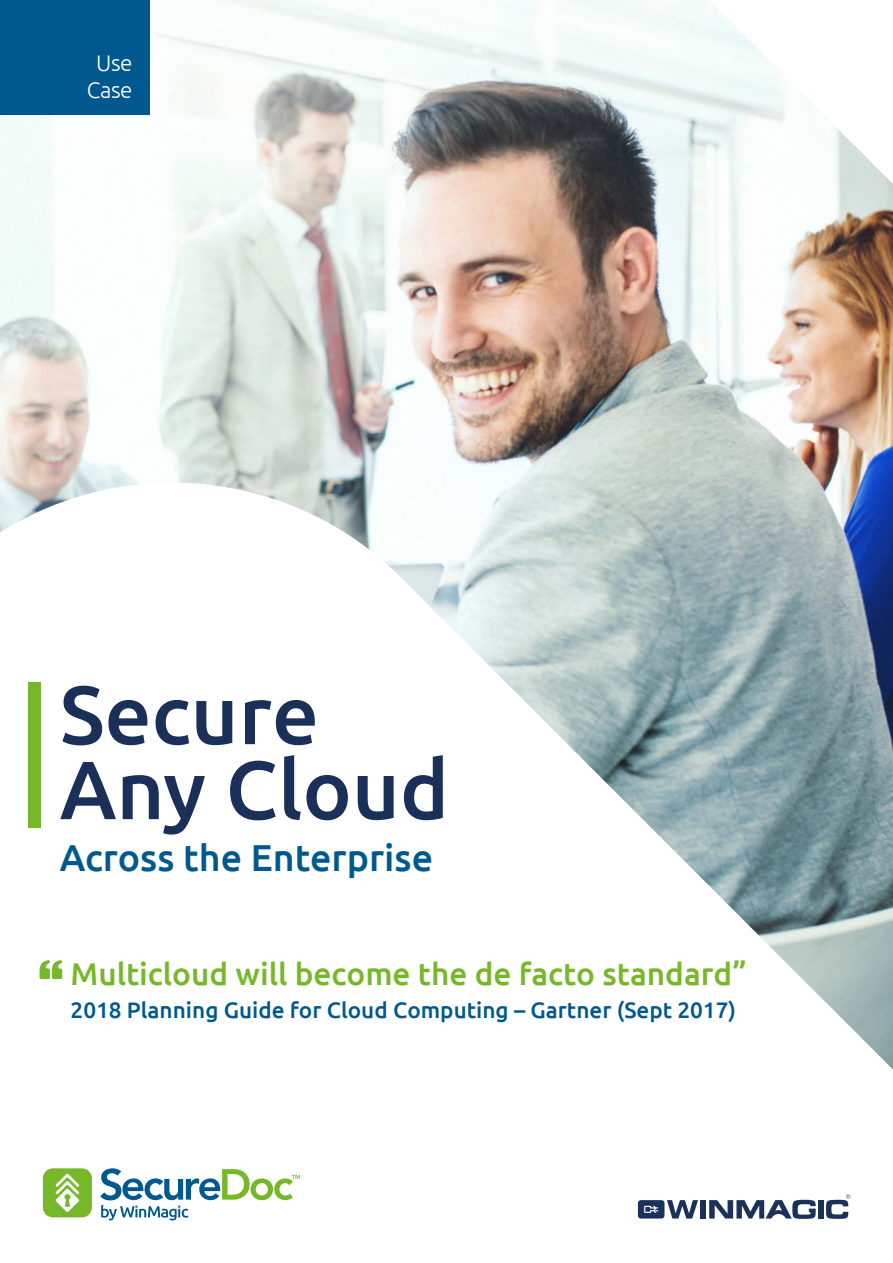
<style>
.page{position:relative;width:893px;height:1263px;background:#fff}
.page>*{position:absolute;margin:0;border:0;box-sizing:border-box;transform-origin:0 0}
.t1{font:500 82.5px/75px "Ubuntu";color:#1a3059}
.t2{font:500 37.5px "Ubuntu";color:#00598e}
.t3{font:500 31.5px "Ubuntu";color:#76b82a}
.t4{font:500 22.5px "Ubuntu";color:#00598e}
.t5{font:300 22.5px/27px "Ubuntu";letter-spacing:-.025em;color:#fff;text-align:center}
</style>
<div class="page">
<img style="left:0;top:0;width:893px;height:1069px">
<div style="left:43px;top:1168px;width:49px;height:49px;background:#76b82a;border-radius:10px"></div>
<svg style="left:56px;top:1173px;width:23px;height:39px"></svg>
<svg style="left:100px;top:1168px;width:200px;height:52px"></svg>
<div style="left:638px;top:1200px;width:26px;height:18px;background:#1b3159;border-radius:3px"></div>
<svg style="left:644px;top:1206px;width:14px;height:7px"></svg>
<div style="left:818px;top:1200px;width:5px;height:18px;background:#1b3159"></div>
<div style="left:700px;top:1200px;width:6px;height:18px;background:#1b3159"></div>
<svg style="left:667px;top:1200px;width:31px;height:18px"></svg>
<svg style="left:826px;top:1194px;width:24px;height:25px"></svg>
<svg style="left:709px;top:1200px;width:107px;height:19px"></svg>
<div style="left:0;top:0;width:149px;height:115px;background:#00598e"></div>
<div style="left:28px;top:682px;width:13px;height:146px;background:#76b82a"></div>
<svg style="left:40px;top:960px;width:22px;height:19px"></svg>
<p class="t5" style="left:87px;top:49px;width:47px">Use<br>Case</p>
<h1 class="t1" style="left:60px;top:674px;width:391px">Secure<br>Any Cloud</h1>
<h2 class="t2" style="left:60px;top:834px;width:375px">Across the Enterprise</h2>
<h3 class="t3" style="left:71px;top:953px;width:678px">Multicloud will become the de facto standard”</h3>
<p class="t4" style="left:71px;top:996px;width:667px">2018 Planning Guide for Cloud Computing – Gartner (Sept 2017)</p>
</div>
